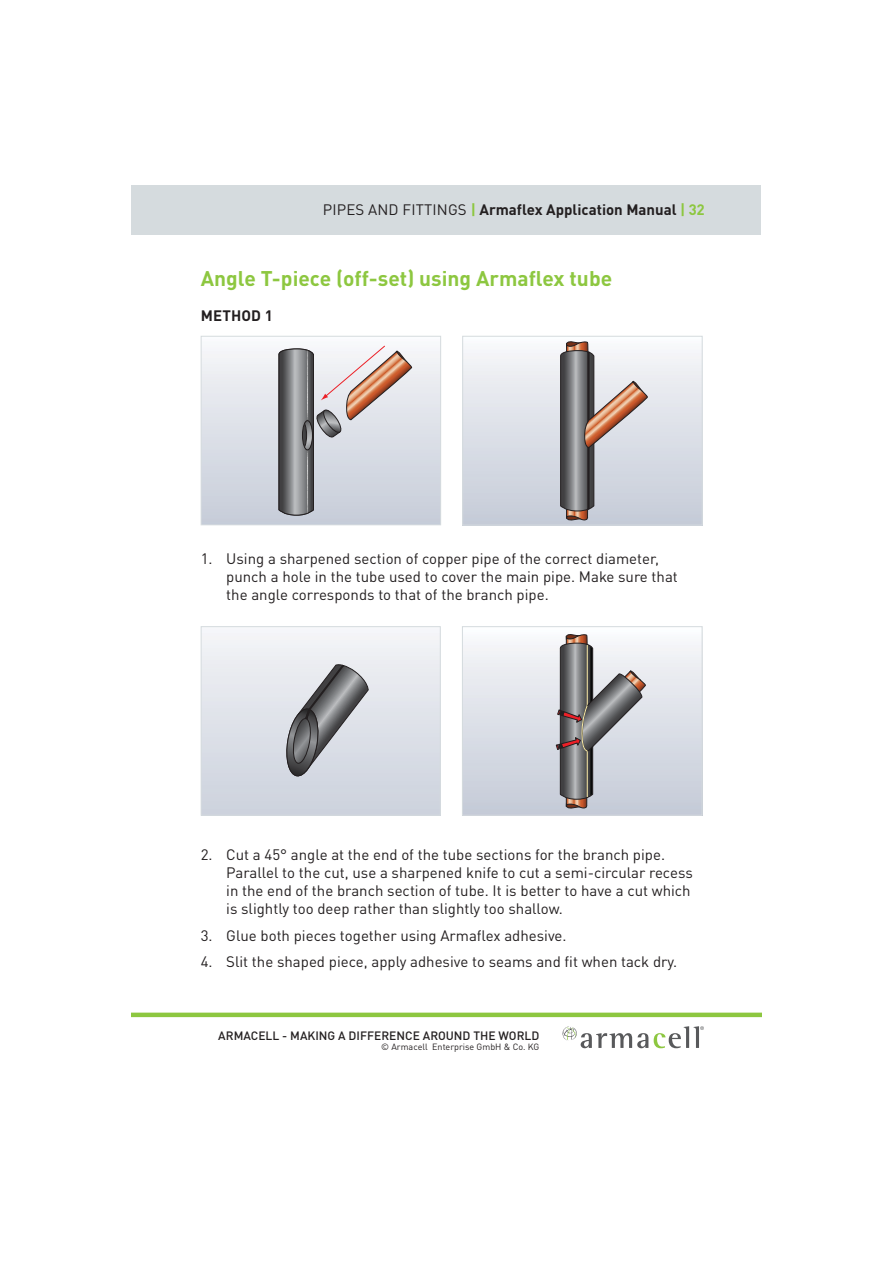
<style>
.page{position:relative;width:893px;height:1263px;background:#fff}
.page>*{position:absolute;margin:0;border:0;box-sizing:border-box;transform-origin:0 0}
.t1{font:700 21px "DIN Pro";color:#8dc740}
.t2{font:15px/18px "DIN Pro";color:#231f20}
.t3{font:700 15px "DIN Pro";color:#231f20}
.t4{font:500 12px "DIN Pro";color:#231f20}
.t5{font:9px "DIN Pro";color:#231f20}
.s1{font-weight:400}
.s2{color:#8dc740}
</style>
<div class="page">
<svg style="left:203px;top:351px;width:236px;height:172px;background:#dbdee6"></svg>
<svg style="left:277px;top:345px;width:135px;height:171px;background:#bfbcbf"></svg>
<div style="left:201px;top:336px;width:240px;height:189px;border:1px solid #d5dbde"></div>
<svg style="left:464px;top:353px;width:236px;height:170px;background:#dbdfe7"></svg>
<svg style="left:559px;top:341px;width:89px;height:185px;background:#b2acad"></svg>
<div style="left:462px;top:336px;width:240px;height:189px;border:1px solid #d5dbde"></div>
<svg style="left:464px;top:645px;width:236px;height:169px;background:#dbdee6"></svg>
<svg style="left:556px;top:634px;width:91px;height:180px;background:#a9a8ac"></svg>
<div style="left:462px;top:626px;width:240px;height:190px;border:1px solid #d5dbde"></div>
<svg style="left:203px;top:633px;width:236px;height:181px;background:#d1d4db"></svg>
<div style="left:201px;top:626px;width:240px;height:190px;border:1px solid #d5dbde"></div>
<div style="left:132px;top:185px;width:629px;height:49px;background:#d5dbde"></div>
<hr style="left:132px;top:1013px;width:629px;height:4px;background:#8dc740">
<svg style="left:654px;top:1026px;width:50px;height:22px"></svg>
<svg style="left:562px;top:1026px;width:86px;height:22px"></svg>
<p class="t3" style="left:323px;top:205px;width:383px"><span class="s1">PIPES AND FITTINGS</span> <span class="s2">|</span> Armaflex Application Manual <span class="s2">| 32</span></p>
<h1 class="t1" style="left:201px;top:271px;width:413px">Angle T-piece (off-set) using Armaflex tube</h1>
<p class="t3" style="left:201px;top:310px;width:74px">METHOD 1</p>
<p class="t2" style="left:226px;top:551px;width:453px;text-indent:-26px">1. Using a sharpened section of copper pipe of the correct diameter, punch a hole in the tube used to cover the main pipe. Make sure that the angle corresponds to that of the branch pipe.</p>
<p class="t2" style="left:226px;top:847px;width:468px;text-indent:-26px">2. Cut a 45° angle at the end of the tube sections for the branch pipe.<br>Parallel to the cut, use a sharpened knife to cut a semi-circular recess in the end of the branch section of tube. It is better to have a cut which is slightly too deep rather than slightly too shallow.</p>
<p class="t2" style="left:201px;top:928px;width:367px">3. Glue both pieces together using Armaflex adhesive.</p>
<p class="t2" style="left:201px;top:954px;width:478px">4. Slit the shaped piece, apply adhesive to seams and fit when tack dry.</p>
<p class="t4" style="left:218px;top:1028px;width:323px">ARMACELL - MAKING A DIFFERENCE AROUND THE WORLD</p>
<p class="t5" style="left:381px;top:1044px;width:160px">© Armacell Enterprise GmbH &amp; Co. KG</p>
</div>
